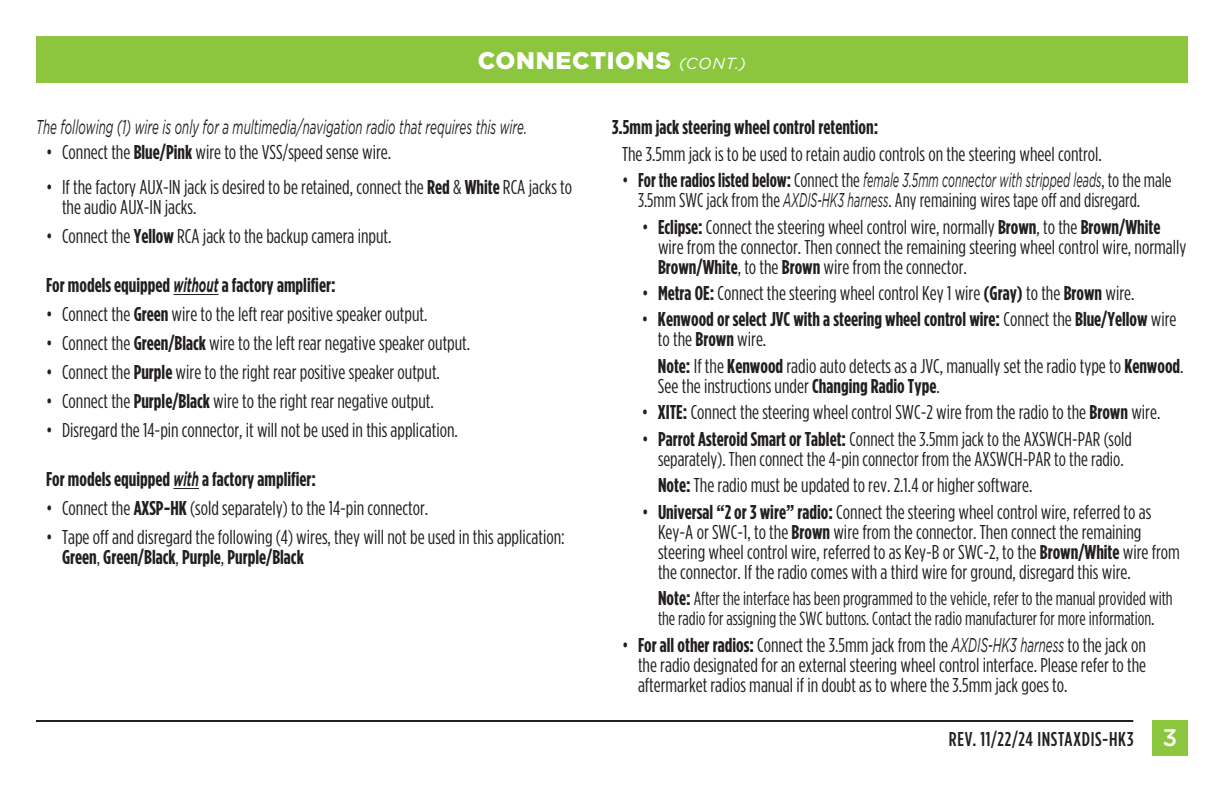
<style>
.page{position:relative;width:1224px;height:792px;background:#fff}
.page>*{position:absolute;margin:0;border:0;box-sizing:border-box;transform-origin:0 0}
.t1{font:900 24px "Gotham";letter-spacing:.03em;color:#fff}
.t2{font:20px/20px "Gotham Condensed";color:#231f20}
.t3{font:700 20px/20px "Gotham Condensed";color:#231f20}
.t4{font:italic 20px "Gotham";color:#231f20;scale:.54 1}
.t5{font:italic 20px "Gotham";color:#231f20;scale:.58 1}
.t6{font:20px "Gotham Condensed";color:#231f20;scale:.96 1}
.t7{font:500 20px "Gotham Condensed";letter-spacing:.035em;color:#231f20}
.t8{font:19px/20px "Gotham Condensed";color:#231f20;scale:.96 1}
.s1{font-weight:400;font-style:italic;font-size:16px}
.s2{font-weight:700}
.s3{font-family:"Gotham";font-style:italic}
.s4{font-family:"Gotham Condensed";font-style:normal}
.s5{font-family:"Gotham Condensed";font-weight:700;font-style:normal}
.s6{font-weight:400}
.s7{font-weight:700;font-size:20px}
.s8{font-size:20px}
.s9{font-family:"Gotham";font-size:24px;color:#fff}
</style>
<div class="page">
<div style="left:36px;top:36px;width:1152px;height:46px;background:#8bc63e"></div>
<div style="left:1152px;top:720px;width:36px;height:36px;background:#8bc63e"></div>
<hr style="left:36px;top:720px;width:1097px;height:2px;background:#231f20">
<hr style="left:173px;top:294px;width:46px;height:1px;background:#231f20">
<svg style="left:173px;top:488px;width:26px;height:1px"></svg>
<p class="t1" style="left:478px;top:46px;width:270px">CONNECTIONS <span class="s1">(CONT.)</span></p>
<p class="t5" style="left:36px;top:116px;width:848px">The following (1) wire is only for a multimedia/navigation radio that requires this wire.</p>
<p class="t2" style="left:46px;top:142px;width:347px">• Connect the <span class="s2">Blue/Pink</span> wire to the VSS/speed sense wire.</p>
<p class="t2" style="left:62px;top:177px;width:512px;text-indent:-16px">• If the factory AUX-IN jack is desired to be retained, connect the <span class="s2">Red</span> &amp; <span class="s2">White</span> RCA jacks to the audio AUX-IN jacks.</p>
<p class="t2" style="left:46px;top:226px;width:347px">• Connect the <span class="s2">Yellow</span> RCA jack to the backup camera input.</p>
<p class="t3" style="left:46px;top:274px;width:291px">For models equipped <span class="s3">without</span> a factory amplifier:</p>
<p class="t2" style="left:46px;top:304px;width:383px">• Connect the <span class="s2">Green</span> wire to the left rear positive speaker output.</p>
<p class="t2" style="left:46px;top:333px;width:426px">• Connect the <span class="s2">Green/Black</span> wire to the left rear negative speaker output.</p>
<p class="t2" style="left:46px;top:362px;width:395px">• Connect the <span class="s2">Purple</span> wire to the right rear positive speaker output.</p>
<p class="t2" style="left:46px;top:391px;width:389px">• Connect the <span class="s2">Purple/Black</span> wire to the right rear negative output.</p>
<p class="t2" style="left:46px;top:420px;width:413px">• Disregard the 14-pin connector, it will not be used in this application.</p>
<p class="t3" style="left:46px;top:468px;width:272px">For models equipped <span class="s3">with</span> a factory amplifier:</p>
<p class="t2" style="left:46px;top:498px;width:384px">• Connect the <span class="s2">AXSP-HK</span> (sold separately) to the 14-pin connector.</p>
<p class="t2" style="left:62px;top:527px;width:504px;text-indent:-16px">• Tape off and disregard the following (4) wires, they will not be used in this application:<br><span class="s2">Green</span>, <span class="s2">Green/Black</span>, <span class="s2">Purple</span>, <span class="s2">Purple/Black</span></p>
<p class="t3" style="left:612px;top:117px;width:268px">3.5mm jack steering wheel control retention:</p>
<p class="t2" style="left:622px;top:143px;width:481px">The 3.5mm jack is to be used to retain audio controls on the steering wheel control.</p>
<p class="t4" style="left:622px;top:169px;width:1019px"><span class="s4">•</span> <span class="s5">For the radios listed below:</span> <span class="s4">Connect the</span> female 3.5mm connector with stripped leads<span class="s4">, to the male</span></p>
<p class="t6" style="left:638px;top:189px;width:525px">3.5mm SWC jack from the <span class="s3">AXDIS-HK3 harness</span>. Any remaining wires tape off and disregard.</p>
<p class="t2" style="left:658px;top:216px;width:530px;text-indent:-16px">• <span class="s2">Eclipse:</span> Connect the steering wheel control wire, normally <span class="s2">Brown</span>, to the <span class="s2">Brown/White </span>wire from the connector. Then connect the remaining steering wheel control wire, normally<br><span class="s2">Brown/White</span>, to the <span class="s2">Brown</span> wire from the connector.</p>
<p class="t2" style="left:642px;top:283px;width:494px">• <span class="s2">Metra OE:</span> Connect the steering wheel control Key 1 wire <span class="s2">(Gray)</span> to the <span class="s2">Brown</span> wire.</p>
<p class="t3" style="left:658px;top:309px;width:520px;text-indent:-16px"><span class="s6">•</span> Kenwood or select JVC with a steering wheel control wire: <span class="s6">Connect the</span> Blue/Yellow <span class="s6">wire to the</span> Brown <span class="s6">wire.</span></p>
<p class="t2" style="left:658px;top:356px;width:527px"><span class="s2">Note:</span> If the <span class="s2">Kenwood</span> radio auto detects as a JVC, manually set the radio type to <span class="s2">Kenwood</span>.<br>See the instructions under <span class="s2">Changing Radio Type</span>.</p>
<p class="t2" style="left:642px;top:402px;width:520px">• <span class="s2">XITE:</span> Connect the steering wheel control SWC-2 wire from the radio to the <span class="s2">Brown</span> wire.</p>
<p class="t2" style="left:642px;top:429px;width:492px;text-align:center">• <span class="s2">Parrot Asteroid Smart or Tablet:</span> Connect the 3.5mm jack to the AXSWCH-PAR (sold separately). Then connect the 4-pin connector from the AXSWCH-PAR to the radio.</p>
<p class="t2" style="left:658px;top:475px;width:376px"><span class="s2">Note:</span> The radio must be updated to rev. 2.1.4 or higher software.</p>
<p class="t2" style="left:658px;top:502px;width:523px;text-indent:-16px">• <span class="s2">Universal “2 or 3 wire” radio:</span> Connect the steering wheel control wire, referred to as Key-A or SWC-1, to the <span class="s2">Brown</span> wire from the connector. Then connect the remaining steering wheel control wire, referred to as Key-B or SWC-2, to the <span class="s2">Brown/White</span> wire from the connector. If the radio comes with a third wire for ground, disregard this wire.</p>
<p class="t8" style="left:658px;top:588px;width:538px"><span class="s7">Note:</span> After the interface has been programmed to the vehicle, refer to the manual provided with the radio for assigning the SWC buttons. Contact the radio manufacturer for more information<span class="s8">.</span></p>
<p class="t2" style="left:638px;top:635px;width:510px;text-align:justify;text-indent:-16px">• <span class="s2">For all other radios:</span> Connect the 3.5mm jack from the <span class="s3">AXDIS-HK3 harness</span> to the jack on the radio designated for an external steering wheel control interface. Please refer to the aftermarket radios manual if in doubt as to where the 3.5mm jack goes to.</p>
<p class="t7" style="left:949px;top:728px;width:230px">REV. 11/22/24 INSTAXDIS-HK3 <span class="s9">3</span></p>
</div>
